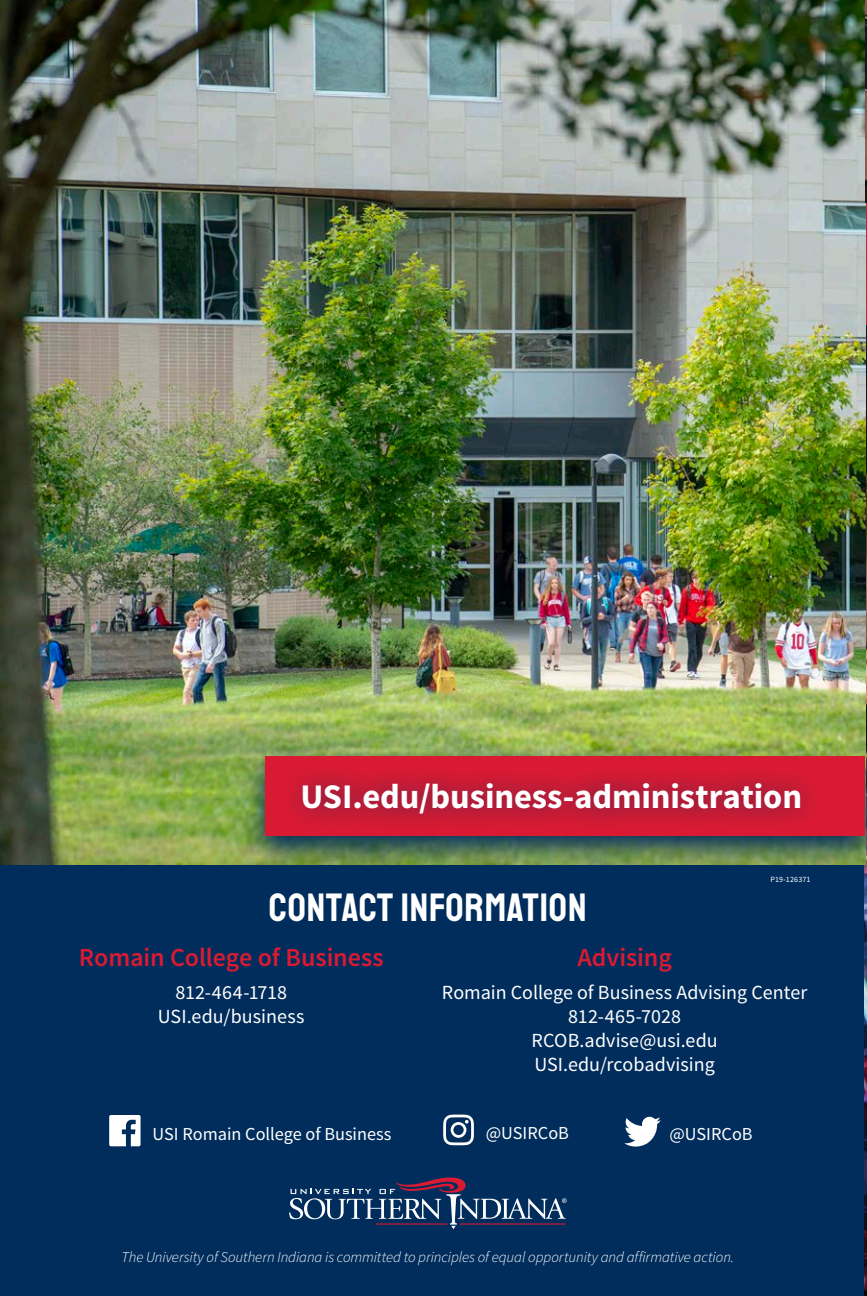
<style>
.page{position:relative;width:867px;height:1296px;background:#fff}
.page>*{position:absolute;margin:0;border:0;box-sizing:border-box;transform-origin:0 0}
.t1{font:40px "Staatliches";letter-spacing:.02em;color:#fff}
.t2{font:700 34.6px "Source Sans Pro";color:#fff}
.t3{font:600 26px "Source Sans Pro";letter-spacing:-.005em;color:#da1a32}
.t4{font:20px/24px "Source Sans Pro";color:#fff;text-align:center}
.t5{font:18.2px "Source Sans Pro";color:#fff}
.t6{font:italic 300 15px "Source Sans Pro";letter-spacing:-.005em;color:#fff}
.t7{font:8px "Source Sans Pro";letter-spacing:.015em;color:#fff}
</style>
<div class="page">
<div style="left:0;top:865px;width:864px;height:431px;background:#002d5c"></div>
<img style="left:864px;top:325px;width:2px;height:971px">
<hr style="left:864px;top:202px;width:2px;height:123px;background:#da1a32">
<svg style="left:289px;top:1178px;width:277px;height:51px"></svg>
<img style="left:0;top:0;width:865px;height:865px">
<svg style="left:240px;top:743px;width:626px;height:128px;background:#5a7c54"></svg>
<div style="left:265px;top:756px;width:599px;height:80px;background:#da1a32"></div>
<div style="left:279px;top:760px;width:545px;height:75px;background:#002d5c;opacity:.63"></div>
<img style="left:865px;top:0;width:1px;height:202px">
<svg style="left:109px;top:1115px;width:31px;height:31px"></svg>
<svg style="left:443px;top:1115px;width:31px;height:30px"></svg>
<svg style="left:624px;top:1117px;width:36px;height:30px"></svg>
<h2 class="t2" style="left:300px;top:775px;width:503px">USI.edu/business-administration</h2>
<h1 class="t1" style="left:269px;top:880px;width:319px">CONTACT INFORMATION</h1>
<p class="t7" style="left:770px;top:875px;width:42px">P19-126371</p>
<h3 class="t3" style="left:79px;top:941px;width:306px">Romain College of Business</h3>
<p class="t4" style="left:158px;top:980px;width:148px">812-464-1718<br>USI.edu/business</p>
<h3 class="t3" style="left:577px;top:941px;width:96px">Advising</h3>
<p class="t4" style="left:442px;top:980px;width:367px">Romain College of Business Advising Center<br>812-465-7028<br>RCOB.advise@usi.edu<br>USI.edu/rcobadvising</p>
<p class="t5" style="left:152px;top:1122px;width:240px">USI Romain College of Business</p>
<p class="t5" style="left:485px;top:1121px;width:85px">@USIRCoB</p>
<p class="t5" style="left:669px;top:1122px;width:85px">@USIRCoB</p>
<p class="t6" style="left:121px;top:1248px;width:614px">The University of Southern Indiana is committed to principles of equal opportunity and affirmative action.</p>
</div>
